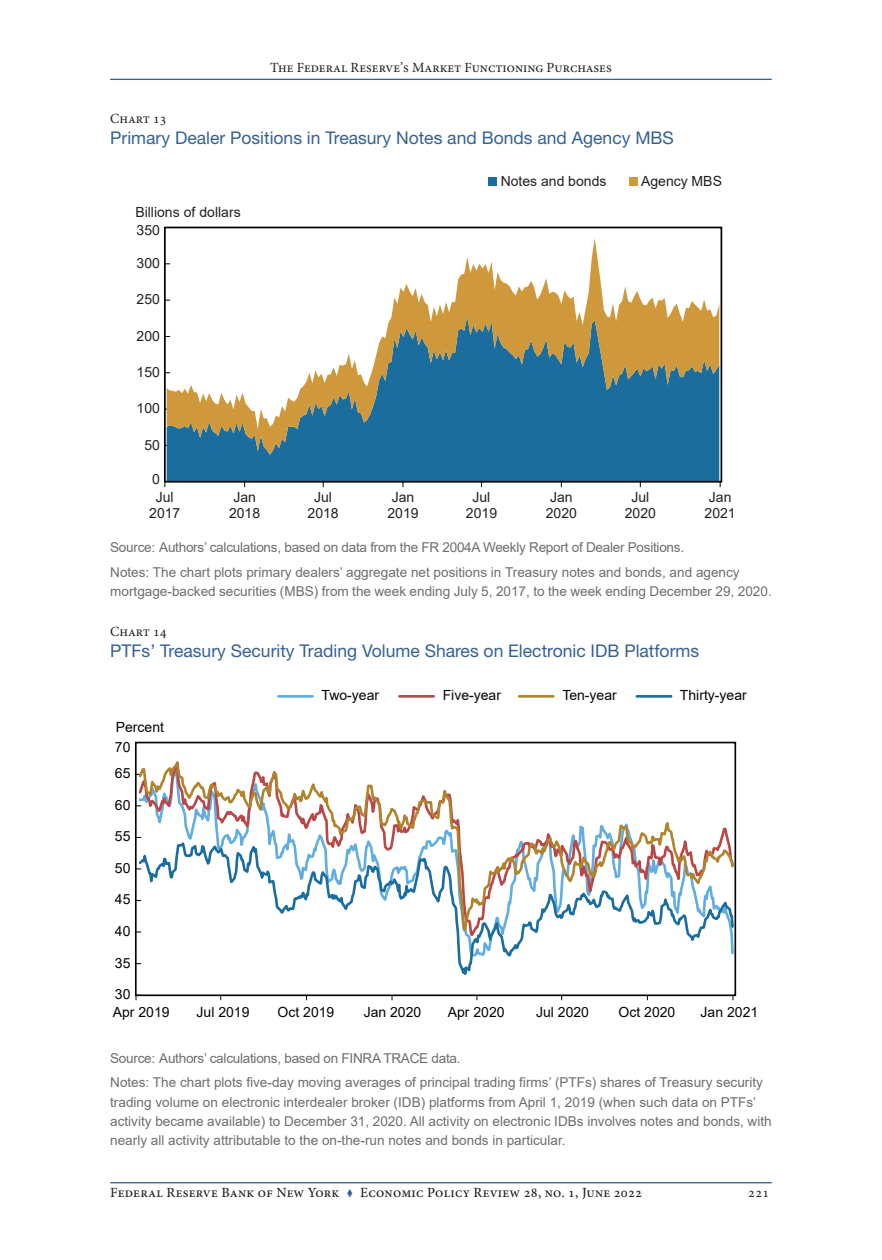
<style>
.page{position:relative;width:882px;height:1260px;background:#fff}
.page>*{position:absolute;margin:0;border:0;box-sizing:border-box;transform-origin:0 0}
.Chart_title{font:17.5px "Helvetica Neue LT Std";color:#346094}
.t1{font:14px "Arial";color:#040503}
.t2{font:14px/15.9px "Arial";color:#231f20;text-align:center}
.t3{font:500 14px "Minion Pro";letter-spacing:.015em;color:#231f20}
.Chart_ID{font:14px "Minion Pro";color:#231f20}
.Source-Notes{font:13.65px/19.2px "Arial";color:#6c6d70}
.Source-Notes-2{font:13.65px "Arial";letter-spacing:-.02em;color:#6c6d70}
.s1{color:#346094}
</style>
<div class="page">
<hr style="left:110px;top:1182px;width:662px;height:1px;background:#346094">
<hr style="left:110px;top:79px;width:662px;height:1px;background:#346094">
<div style="left:167px;top:455px;width:552px;height:25px;background:#1b6d9e"></div>
<svg style="left:167px;top:238px;width:552px;height:217px"></svg>
<div style="left:488px;top:177px;width:9px;height:8px;background:#1b6d9e"></div>
<div style="left:629px;top:177px;width:8px;height:8px;background:#cf993b"></div>
<div style="left:164px;top:227px;width:558px;height:256px;border:2px solid #040503"></div>
<svg style="left:138px;top:761px;width:595px;height:214px"></svg>
<hr style="left:278px;top:695px;width:35px;height:3px;background:#61addf">
<hr style="left:399px;top:695px;width:35px;height:3px;background:#ba4646">
<hr style="left:519px;top:695px;width:34px;height:3px;background:#b1832c">
<hr style="left:637px;top:695px;width:34px;height:3px;background:#1a6d9e">
<div style="left:135px;top:742px;width:601px;height:254px;border:2px solid #040503"></div>
<svg style="left:136px;top:995px;width:5px;height:5px"></svg>
<p class="Chart_ID" style="left:270px;top:58px;width:343px">The Federal Reserve’s Market Functioning Purchases</p>
<p class="Chart_ID" style="left:110px;top:109px;width:58px">Chart 13</p>
<p class="Chart_title" style="left:110px;top:127px;width:565px">Primary Dealer Positions in Treasury Notes and Bonds and Agency MBS</p>
<p class="t2" style="left:135px;top:204px;width:107px">Billions of dollars</p>
<p class="t2" style="left:137px;top:222px;width:25px">350</p>
<p class="t2" style="left:137px;top:255px;width:25px">300</p>
<p class="t2" style="left:137px;top:291px;width:25px">250</p>
<p class="t2" style="left:137px;top:328px;width:25px">200</p>
<p class="t2" style="left:137px;top:364px;width:25px">150</p>
<p class="t2" style="left:137px;top:400px;width:25px">100</p>
<p class="t2" style="left:144px;top:437px;width:17px">50</p>
<p class="t2" style="left:152px;top:471px;width:9px">0</p>
<p class="t2" style="left:501px;top:173px;width:107px">Notes and bonds</p>
<p class="t2" style="left:641px;top:173px;width:82px">Agency MBS</p>
<p class="t2" style="left:149px;top:489px;width:33px">Jul<br>2017</p>
<p class="t2" style="left:229px;top:489px;width:33px">Jan<br>2018</p>
<p class="t2" style="left:308px;top:489px;width:33px">Jul<br>2018</p>
<p class="t2" style="left:387px;top:489px;width:33px">Jan<br>2019</p>
<p class="t2" style="left:466px;top:489px;width:33px">Jul<br>2019</p>
<p class="t2" style="left:546px;top:489px;width:33px">Jan<br>2020</p>
<p class="t2" style="left:625px;top:489px;width:33px">Jul<br>2020</p>
<p class="t2" style="left:705px;top:489px;width:33px">Jan<br>2021</p>
<p class="Source-Notes-2" style="left:110px;top:538px;width:575px">Source: Authors’ calculations, based on data from the FR 2004A Weekly Report of Dealer Positions.</p>
<p class="Source-Notes" style="left:110px;top:562px;width:663px">Notes: The chart plots primary dealers’ aggregate net positions in Treasury notes and bonds, and agency mortgage-backed securities (MBS) from the week ending July 5, 2017, to the week ending December 29, 2020.</p>
<p class="Chart_ID" style="left:110px;top:622px;width:58px">Chart 14</p>
<p class="Chart_title" style="left:110px;top:640px;width:590px">PTFs’ Treasury Security Trading Volume Shares on Electronic IDB Platforms</p>
<p class="t1" style="left:116px;top:717px;width:50px">Percent</p>
<p class="t1" style="left:115px;top:738px;width:17px">70</p>
<p class="t1" style="left:115px;top:764px;width:17px">65</p>
<p class="t1" style="left:115px;top:795px;width:17px">60</p>
<p class="t1" style="left:115px;top:827px;width:17px">55</p>
<p class="t1" style="left:115px;top:858px;width:17px">50</p>
<p class="t1" style="left:115px;top:890px;width:17px">45</p>
<p class="t1" style="left:115px;top:921px;width:17px">40</p>
<p class="t1" style="left:115px;top:953px;width:17px">35</p>
<p class="t1" style="left:115px;top:985px;width:17px">30</p>
<p class="t1" style="left:322px;top:686px;width:59px">Two-year</p>
<p class="t1" style="left:443px;top:686px;width:60px">Five-year</p>
<p class="t1" style="left:562px;top:686px;width:56px">Ten-year</p>
<p class="t1" style="left:680px;top:686px;width:68px">Thirty-year</p>
<p class="t1" style="left:113px;top:1003px;width:58px">Apr 2019</p>
<p class="t1" style="left:197px;top:1003px;width:54px">Jul 2019</p>
<p class="t1" style="left:278px;top:1003px;width:58px">Oct 2019</p>
<p class="t1" style="left:364px;top:1003px;width:59px">Jan 2020</p>
<p class="t1" style="left:448px;top:1003px;width:58px">Apr 2020</p>
<p class="t1" style="left:536px;top:1003px;width:54px">Jul 2020</p>
<p class="t1" style="left:618px;top:1003px;width:58px">Oct 2020</p>
<p class="t1" style="left:701px;top:1003px;width:59px">Jan 2021</p>
<p class="Source-Notes-2" style="left:110px;top:1048px;width:352px">Source: Authors’ calculations, based on FINRA TRACE data.</p>
<p class="Source-Notes" style="left:110px;top:1073px;width:663px">Notes: The chart plots five-day moving averages of principal trading firms’ (PTFs) shares of Treasury security trading volume on electronic interdealer broker (IDB) platforms from April 1, 2019 (when such data on PTFs’ activity became available) to December 31, 2020. All activity on electronic IDBs involves notes and bonds, with nearly all activity attributable to the on-the-run notes and bonds in particular.</p>
<p class="t3" style="left:110px;top:1183px;width:533px">Federal Reserve Bank of New York <span class="s1">▼</span> Economic Policy Review 28, no. 1, June 2022</p>
<p class="Chart_ID" style="left:748px;top:1183px;width:22px">221</p>
</div>
